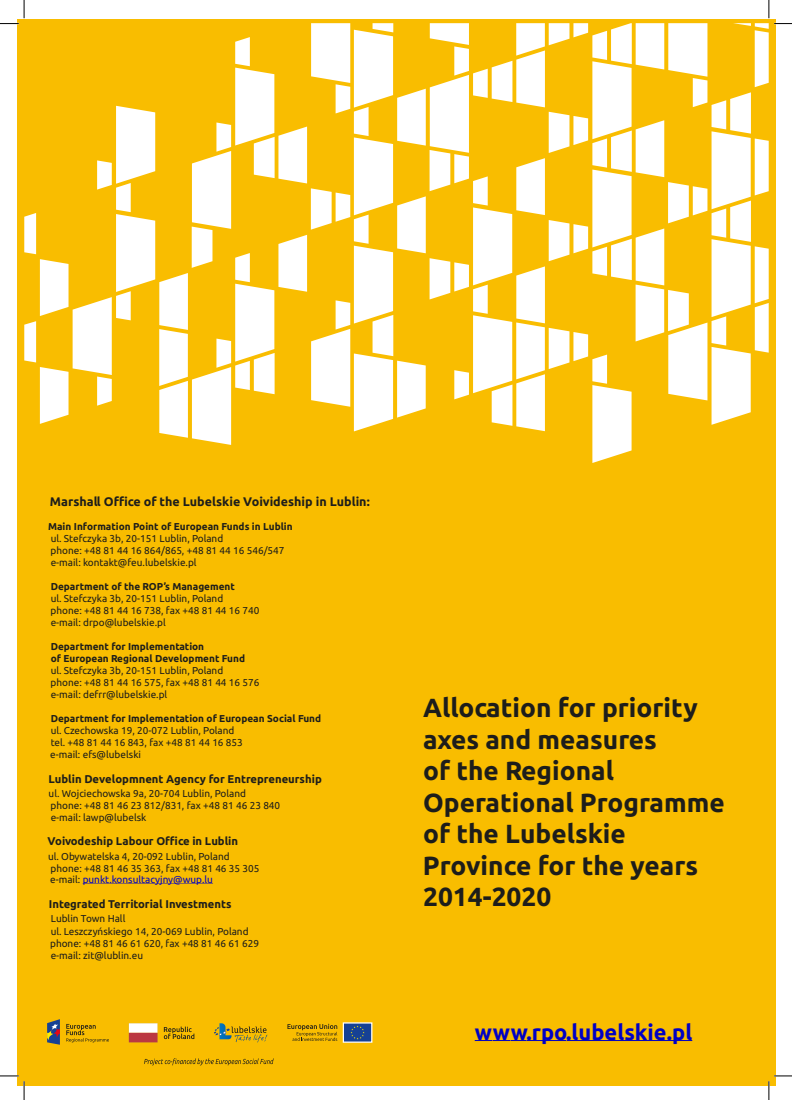
<style>
.page{position:relative;width:792px;height:1100px;background:#fff}
.page>*{position:absolute;margin:0;border:0;box-sizing:border-box;transform-origin:0 0}
.t1{font:700 26.25px/31.5px "Ubuntu";color:#1d1d1b}
.t2{font:700 21.88px "Ubuntu";color:#0000c4}
.t3{font:700 12.5px "Ubuntu";color:#1d1d1b}
.t4{font:700 11.25px "Ubuntu";color:#1d1d1b}
.t5{font:10px/12px "Ubuntu";color:#1d1d1b}
.t6{font:700 10px/12px "Ubuntu";color:#1d1d1b}
.s1{color:#0000c4}
</style>
<div class="page">
<div style="left:17px;top:20px;width:758px;height:1066px;background:#f9bd00"></div>
<svg style="left:474px;top:1040px;width:52px;height:1px"></svg>
<hr style="left:526px;top:1040px;width:40px;height:1px;background:#0000c4">
<hr style="left:566px;top:1040px;width:126px;height:1px;background:#0000c4">
<svg style="left:83px;top:883px;width:34px;height:1px"></svg>
<hr style="left:117px;top:883px;width:38px;height:1px;background:#0000c4">
<svg style="left:155px;top:883px;width:13px;height:1px"></svg>
<hr style="left:168px;top:883px;width:45px;height:1px;background:#0000c4">
<svg style="left:144px;top:1058px;width:129px;height:7px"></svg>
<svg style="left:0;top:1075px;width:25px;height:25px"></svg>
<svg style="left:0;top:0;width:791px;height:463px"></svg>
<svg style="left:768px;top:1075px;width:23px;height:25px"></svg>
<svg style="left:47px;top:1019px;width:13px;height:26px"></svg>
<svg style="left:66px;top:1024px;width:43px;height:18px"></svg>
<svg style="left:164px;top:1027px;width:30px;height:12px"></svg>
<svg style="left:214px;top:1023px;width:53px;height:20px"></svg>
<svg style="left:287px;top:1022px;width:86px;height:21px"></svg>
<svg style="left:129px;top:1023px;width:28px;height:19px"></svg>
<p class="t3" style="left:50px;top:496px;width:321px">Marshall Office of the Lubelskie Voivideship in Lublin:</p>
<p class="t6" style="left:48px;top:521px;width:246px">Main Information Point of European Funds in Lublin</p>
<p class="t5" style="left:51px;top:533px;width:235px">ul. Stefczyka 3b, 20-151 Lublin, Poland<br>phone: +48 81 44 16 864/865, +48 81 44 16 546/547 e-mail: kontakt@feu.lubelskie.pl</p>
<p class="t6" style="left:51px;top:581px;width:186px">Department of the ROP’s Management</p>
<p class="t5" style="left:51px;top:593px;width:210px">ul. Stefczyka 3b, 20-151 Lublin, Poland<br>phone: +48 81 44 16 738, fax +48 81 44 16 740 e-mail: drpo@lubelskie.pl</p>
<p class="t6" style="left:51px;top:641px;width:196px">Department for Implementation<br>of European Regional Development Fund</p>
<p class="t5" style="left:51px;top:665px;width:210px">ul. Stefczyka 3b, 20-151 Lublin, Poland<br>phone: +48 81 44 16 575, fax +48 81 44 16 576 e-mail: defrr@lubelskie.pl</p>
<p class="t6" style="left:51px;top:713px;width:272px">Department for Implementation of European Social Fund</p>
<p class="t5" style="left:50px;top:725px;width:194px">ul. Czechowska 19, 20-072 Lublin, Poland tel. +48 81 44 16 843, fax +48 81 44 16 853 e-mail: efs@lubelski</p>
<p class="t4" style="left:48px;top:774px;width:275px">Lublin Developmnent Agency for Entrepreneurship</p>
<p class="t5" style="left:49px;top:788px;width:233px">ul. Wojciechowska 9a, 20-704 Lublin, Poland<br>phone: +48 81 46 23 812/831, fax +48 81 46 23 840 e-mail: lawp@lubelsk</p>
<p class="t4" style="left:47px;top:837px;width:192px">Voivodeship Labour Office in Lublin</p>
<p class="t5" style="left:48px;top:851px;width:213px;line-height:11.5px">ul. Obywatelska 4, 20-092 Lublin, Poland phone: +48 81 46 35 363, fax +48 81 46 35 305 e-mail: <span class="s1">punkt.konsultacyjny@wup.lu</span></p>
<p class="t4" style="left:49px;top:899px;width:184px">Integrated Territorial Investments</p>
<p class="t5" style="left:50px;top:913px;width:210px">Lublin Town Hall<br>ul. Leszczyńskiego 14, 20-069 Lublin, Poland phone: +48 81 46 61 620, fax +48 81 46 61 629 e-mail: zit@lublin.eu</p>
<h1 class="t1" style="left:422px;top:694px;width:303px">Allocation for priority axes and measures<br>of the Regional<br>Operational Programme of the Lubelskie<br>Province for the years</h1>
<h1 class="t1" style="left:423px;top:883px;width:130px">2014-2020</h1>
<h2 class="t2" style="left:474px;top:1023px;width:219px">www.rpo.lubelskie.pl</h2>
</div>
